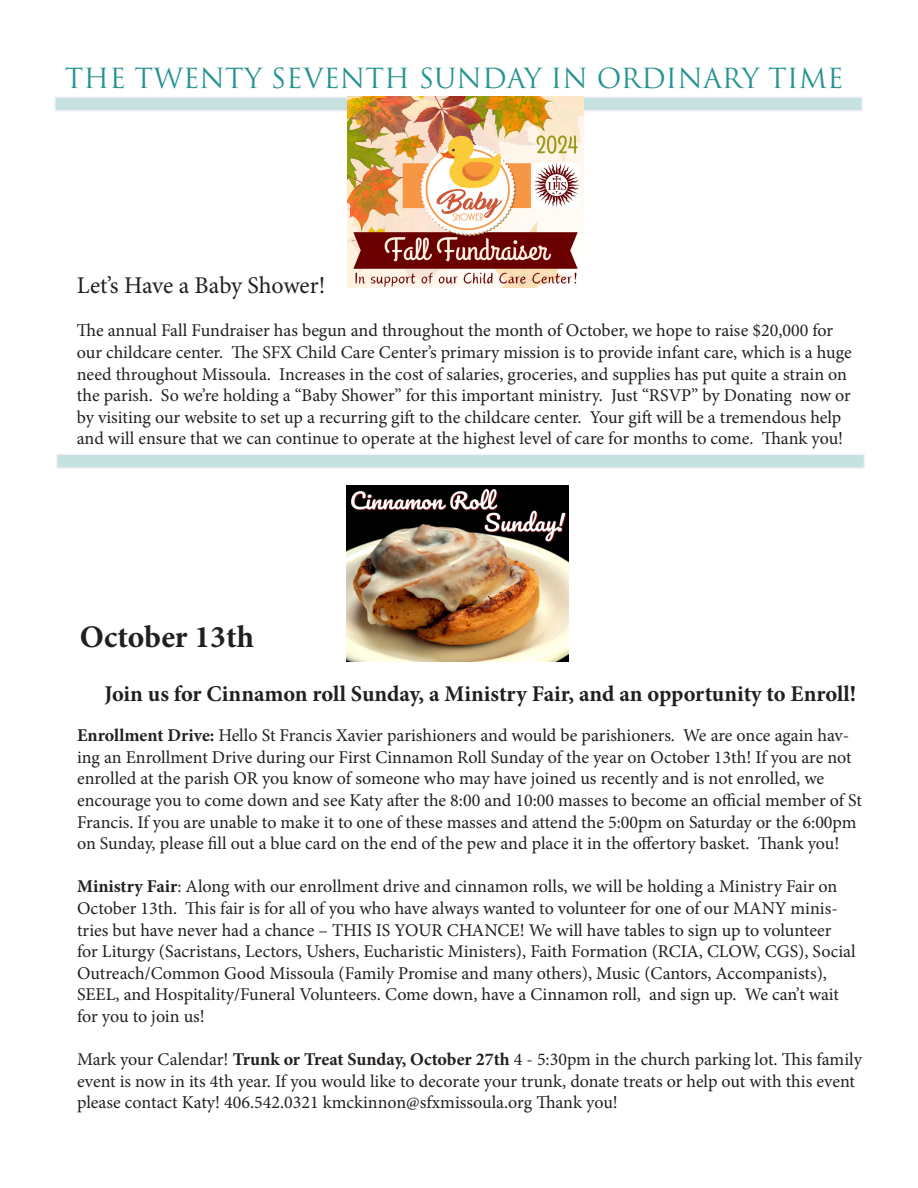
<style>
.page{position:relative;width:918px;height:1188px;background:#fff}
.page>*{position:absolute;margin:0;border:0;box-sizing:border-box;transform-origin:0 0}
.t1{font:700 31.5px "Minion Pro";color:#231f20}
.t2{font:27px "Trajan Pro";color:#269390}
.t3{font:24px "Minion Pro";letter-spacing:-.01em;color:#231f20}
.t4{font:700 22.5px "Minion Pro";color:#231f20}
.t5{font:18px/21.6px "Minion Pro";letter-spacing:-.005em;color:#231f20}
.s1{font-weight:700}
</style>
<div class="page">
<div style="left:56px;top:454px;width:809px;height:15px;background:#c5e2e1;border:2px solid #d8cfe8"></div>
<div style="left:54px;top:96px;width:809px;height:16px;background:#c5e2e1;border:2px solid #d8cfe8"></div>
<img style="left:346px;top:485px;width:222px;height:176px">
<img style="left:347px;top:96px;width:236px;height:192px">
<p class="t2" style="left:65px;top:61px;width:780px">THE TWENTY SEVENTH SUNDAY IN ORDINARY TIME</p>
<p class="t3" style="left:77px;top:270px;width:250px">Let’s Have a Baby Shower!</p>
<p class="t5" style="left:77px;top:320px;width:776px">The annual Fall Fundraiser has begun and throughout the month of October, we hope to raise $20,000 for our childcare center. The SFX Child Care Center’s primary mission is to provide infant care, which is a huge need throughout Missoula. Increases in the cost of salaries, groceries, and supplies has put quite a strain on the parish. So we’re holding a “Baby Shower” for this important ministry. Just “RSVP” by Donating now or by visiting our website to set up a recurring gift to the childcare center. Your gift will be a tremendous help and will ensure that we can continue to operate at the highest level of care for months to come. Thank you!</p>
<p class="t1" style="left:80px;top:615px;width:176px">October 13th</p>
<p class="t4" style="left:104px;top:678px;width:753px">Join us for Cinnamon roll Sunday, a Ministry Fair, and an opportunity to Enroll!</p>
<p class="t5" style="left:77px;top:725px;width:786px"><span class="s1">Enrollment Drive:</span> Hello St Francis Xavier parishioners and would be parishioners. We are once again hav&shy;ing an Enrollment Drive during our First Cinnamon Roll Sunday of the year on October 13th! If you are not enrolled at the parish OR you know of someone who may have joined us recently and is not enrolled, we encourage you to come down and see Katy after the 8:00 and 10:00 masses to become an official member of St Francis. If you are unable to make it to one of these masses and attend the 5:00pm on Saturday or the 6:00pm on Sunday, please fill out a blue card on the end of the pew and place it in the offertory basket. Thank you!</p>
<p class="t5" style="left:77px;top:876px;width:780px"><span class="s1">Ministry Fair</span>: Along with our enrollment drive and cinnamon rolls, we will be holding a Ministry Fair on October 13th. This fair is for all of you who have always wanted to volunteer for one of our MANY minis&shy;tries but have never had a chance – THIS IS YOUR CHANCE! We will have tables to sign up to volunteer for Liturgy (Sacristans, Lectors, Ushers, Eucharistic Ministers), Faith Formation (RCIA, CLOW, CGS), Social Outreach/Common Good Missoula (Family Promise and many others), Music (Cantors, Accompanists), SEEL, and Hospitality/Funeral Volunteers. Come down, have a Cinnamon roll, and sign up. We can’t wait for you to join us!</p>
<p class="t5" style="left:77px;top:1049px;width:786px">Mark your Calendar! <span class="s1">Trunk or Treat Sunday, October 27th</span> 4 - 5:30pm in the church parking lot. This family event is now in its 4th year. If you would like to decorate your trunk, donate treats or help out with this event please contact Katy! 406.542.0321 kmckinnon@sfxmissoula.org Thank you!</p>
</div>
